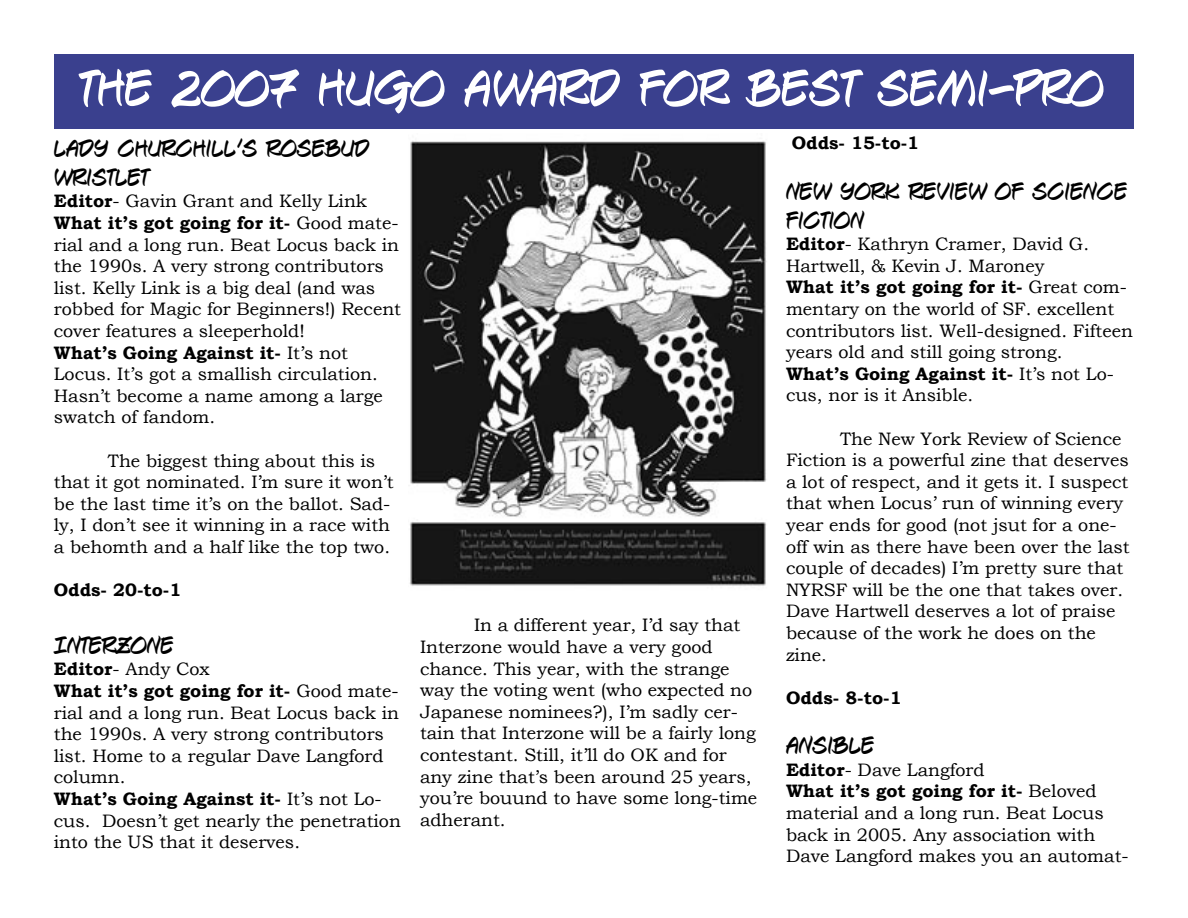
<style>
.page{position:relative;width:1188px;height:918px;background:#fff}
.page>*{position:absolute;margin:0;border:0;box-sizing:border-box;transform-origin:0 0}
.t1{font:51px "Keelhauled BB";color:#fff}
.t2{font:24px/28.8px "Keelhauled BB";color:#000}
.t3{font:18px/21.6px "Bookman Old Style";color:#000}
.t4{font:700 18px "Bookman Old Style";color:#000}
.s1{font-weight:700}
</style>
<div class="page">
<div style="left:54px;top:54px;width:1080px;height:75px;background:#3a408e"></div>
<img style="left:410px;top:141px;width:357px;height:445px">
<h1 class="t1" style="left:79px;top:62px;width:1026px">THE 2007 HUGO AWARD FOR BEST SEMI-PRO</h1>
<h2 class="t2" style="left:54px;top:134px;width:317px">LADY CHURCHILL’S ROSEBUD<br>WRISTLET</h2>
<p class="t3" style="left:54px;top:191px;width:349px"><span class="s1">Editor</span>- Gavin Grant and Kelly Link <span class="s1">What it’s got going for it-</span> Good mate&shy;rial and a long run. Beat Locus back in the 1990s. A very strong contributors list. Kelly Link is a big deal (and was robbed for Magic for Beginners!) Recent cover features a sleeperhold!<br><span class="s1">What’s Going Against it-</span> It’s not Locus. It’s got a smallish circulation.<br>Hasn’t become a name among a large swatch of fandom.</p>
<p class="t3" style="left:54px;top:450px;width:341px;text-indent:54px">The biggest thing about this is that it got nominated. I’m sure it won’t be the last time it’s on the ballot. Sad&shy;ly, I don’t see it winning in a race with a behomth and a half like the top two.</p>
<p class="t4" style="left:54px;top:577px;width:129px">Odds- 20-to-1</p>
<h2 class="t2" style="left:54px;top:631px;width:121px">INTERZONE</h2>
<p class="t3" style="left:54px;top:659px;width:349px"><span class="s1">Editor</span>- Andy Cox<br><span class="s1">What it’s got going for it-</span> Good mate&shy;rial and a long run. Beat Locus back in the 1990s. A very strong contributors list. Home to a regular Dave Langford column.<br><span class="s1">What’s Going Against it-</span> It’s not Lo&shy;cus. Doesn’t get nearly the penetration into the US that it deserves.</p>
<p class="t4" style="left:792px;top:130px;width:129px">Odds- 15-to-1</p>
<h2 class="t2" style="left:786px;top:176px;width:343px">NEW YORK REVIEW OF SCIENCE<br>FICTION</h2>
<p class="t3" style="left:786px;top:233px;width:349px"><span class="s1">Editor</span>- Kathryn Cramer, David G.<br>Hartwell, &amp; Kevin J. Maroney<br><span class="s1">What it’s got going for it-</span> Great com&shy;mentary on the world of SF. excellent contributors list. Well-designed. Fifteen years old and still going strong.<br><span class="s1">What’s Going Against it-</span> It’s not Lo&shy;cus, nor is it Ansible.</p>
<p class="t3" style="left:786px;top:428px;width:345px;text-indent:54px">The New York Review of Science Fiction is a powerful zine that deserves a lot of respect, and it gets it. I suspect that when Locus’ run of winning every year ends for good (not jsut for a one&shy;off win as there have been over the last couple of decades) I’m pretty sure that NYRSF will be the one that takes over.<br>Dave Hartwell deserves a lot of praise because of the work he does on the zine.</p>
<p class="t4" style="left:786px;top:685px;width:117px">Odds- 8-to-1</p>
<h2 class="t2" style="left:786px;top:731px;width:90px">ANSIBLE</h2>
<p class="t3" style="left:786px;top:759px;width:344px"><span class="s1">Editor</span>- Dave Langford<br><span class="s1">What it’s got going for it-</span> Beloved material and a long run. Beat Locus back in 2005. Any association with<br>Dave Langford makes you an automat-</p>
<p class="t3" style="left:420px;top:615px;width:339px;text-indent:54px">In a different year, I’d say that Interzone would have a very good chance. This year, with the strange way the voting went (who expected no Japanese nominees?), I’m sadly cer&shy;tain that Interzone will be a fairly long contestant. Still, it’ll do OK and for any zine that’s been around 25 years, you’re bouund to have some long-time adherant.</p>
</div>
